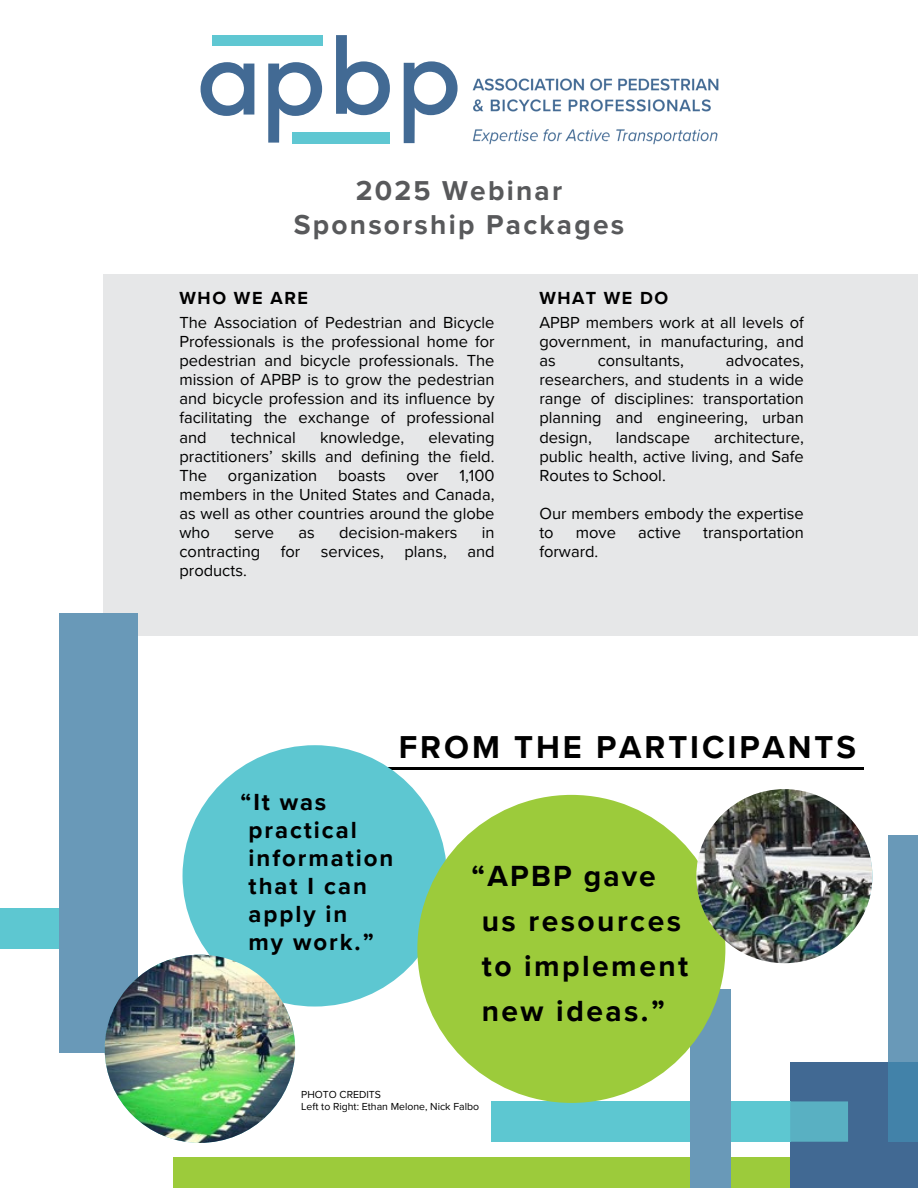
<style>
.page{position:relative;width:918px;height:1188px;background:#fff}
.page>*{position:absolute;margin:0;border:0;box-sizing:border-box;transform-origin:0 0}
.t1{font:700 32.55px "Proxima Nova";letter-spacing:.09em;color:#000}
.t2{font:700 30px/45px "Proxima Nova";letter-spacing:.08em;color:#000}
.t3{font:700 28.05px/33.8px "Proxima Nova";letter-spacing:.08em;color:#58595b;text-align:center}
.t4{font:700 24px/28.2px "Proxima Nova";letter-spacing:.08em;color:#000}
.t5{font:700 18px "Proxima Nova";letter-spacing:.085em;color:#000}
.t6{font:16.5px/19.2px "Proxima Nova";color:#000;text-align:justify}
.t7{font:10.5px "Proxima Nova";color:#000}
</style>
<div class="page">
<hr style="left:299px;top:768px;width:565px;height:1px;background:#000">
<div style="left:104px;top:274px;width:814px;height:361px;background:#e6e7e8"></div>
<div style="left:173px;top:1158px;width:617px;height:30px;background:#9ccb3b"></div>
<div style="left:790px;top:1063px;width:128px;height:125px;background:#416993"></div>
<div style="left:491px;top:1101px;width:299px;height:41px;background:#5dc7d1"></div>
<div style="left:0;top:909px;width:98px;height:40px;background:#5dc7d1"></div>
<div style="left:790px;top:1101px;width:58px;height:41px;background:#59b0c2"></div>
<div style="left:888px;top:835px;width:30px;height:228px;background:#6999b8"></div>
<div style="left:690px;top:989px;width:40px;height:199px;background:#6999b8"></div>
<div style="left:59px;top:613px;width:78px;height:439px;background:#6999b8"></div>
<div style="left:888px;top:1063px;width:30px;height:79px;background:#4282a9"></div>
<div style="left:183px;top:745px;width:264px;height:262px;background:#5dc7d1;border-radius:50%"></div>
<div style="left:417px;top:795px;width:308px;height:308px;background:#9ccb3b;border-radius:50%"></div>
<img style="left:105px;top:955px;width:190px;height:188px;border-radius:50%">
<img style="left:696px;top:789px;width:176px;height:174px;border-radius:50%">
<svg style="left:201px;top:62px;width:53px;height:54px"></svg>
<svg style="left:268px;top:62px;width:54px;height:81px"></svg>
<svg style="left:404px;top:61px;width:54px;height:82px"></svg>
<div style="left:212px;top:35px;width:110px;height:11px;background:#5fc7d2"></div>
<div style="left:293px;top:132px;width:97px;height:11px;background:#5fc7d2"></div>
<svg style="left:336px;top:35px;width:54px;height:80px"></svg>
<img style="left:472px;top:78px;width:247px;height:34px">
<img style="left:472px;top:129px;width:246px;height:16px">
<h3 class="t3" style="left:294px;top:174px;width:332px">2025 Webinar<br>Sponsorship Packages</h3>
<h6 class="t5" style="left:179px;top:288px;width:130px">WHO WE ARE</h6>
<h5 class="t5" style="left:539px;top:288px;width:130px">WHAT WE DO</h5>
<h6 class="t6" style="left:179px;top:313px;width:317px">The Association of Pedestrian and Bicycle Professionals is the professional home for pedestrian and bicycle professionals. The mission of APBP is to grow the pedestrian and bicycle profession and its influence by facilitating the exchange of professional and</h6>
<h6 class="t6" style="left:539px;top:313px;width:266px">APBP members work at all levels of government, in manufacturing, and as</h6>
<h6 class="t6" style="left:539px;top:351px;width:266px;text-indent:186px">advocates, researchers, and students in a wide range of disciplines: transportation planning and engineering, urban design,</h6>
<h6 class="t6" style="left:598px;top:351px;width:88px">consultants,</h6>
<h6 class="t6" style="left:179px;top:428px;width:317px;text-indent:249px">elevating practitioners’ skills and defining the field.<br>The</h6>
<h6 class="t6" style="left:231px;top:428px;width:66px">technical</h6>
<h6 class="t6" style="left:320px;top:428px;width:86px">knowledge,</h6>
<h6 class="t6" style="left:539px;top:428px;width:266px;text-indent:175px">architecture, public health, active living, and Safe Routes to School.</h6>
<h1 class="t6" style="left:539px;top:504px;width:266px">Our members embody the expertise to</h1>
<h6 class="t6" style="left:616px;top:428px;width:76px">landscape</h6>
<h6 class="t6" style="left:179px;top:466px;width:317px;text-indent:280px">1,100 members in the United States and Canada, as well as other countries around the globe who</h6>
<h6 class="t6" style="left:228px;top:466px;width:91px">organization</h6>
<h6 class="t6" style="left:338px;top:466px;width:49px">boasts</h6>
<h6 class="t6" style="left:406px;top:466px;width:34px">over</h6>
<h6 class="t6" style="left:234px;top:523px;width:41px">serve</h6>
<h6 class="t6" style="left:298px;top:523px;width:18px">as</h6>
<h6 class="t6" style="left:339px;top:523px;width:120px">decision-makers</h6>
<h6 class="t6" style="left:179px;top:523px;width:317px;text-indent:302px">in contracting for services, plans, and products.</h6>
<h1 class="t6" style="left:576px;top:523px;width:42px">move</h1>
<h1 class="t6" style="left:638px;top:523px;width:44px">active</h1>
<h1 class="t6" style="left:703px;top:523px;width:102px">transportation</h1>
<h1 class="t6" style="left:539px;top:543px;width:61px">forward.</h1>
<h5 class="t1" style="left:399px;top:728px;width:459px">FROM THE PARTICIPANTS</h5>
<h4 class="t4" style="left:249px;top:788px;width:146px;text-indent:-8px">“It was practical information that I can apply in<br>my work.”</h4>
<p class="t2" style="left:482px;top:854px;width:208px;text-indent:-10px">“APBP gave us resources to implement new ideas.”</p>
<h2 class="t7" style="left:301px;top:1088px;width:81px">PHOTO CREDITS</h2>
<p class="t7" style="left:301px;top:1101px;width:179px">Left to Right: Ethan Melone, Nick Falbo</p>
</div>
